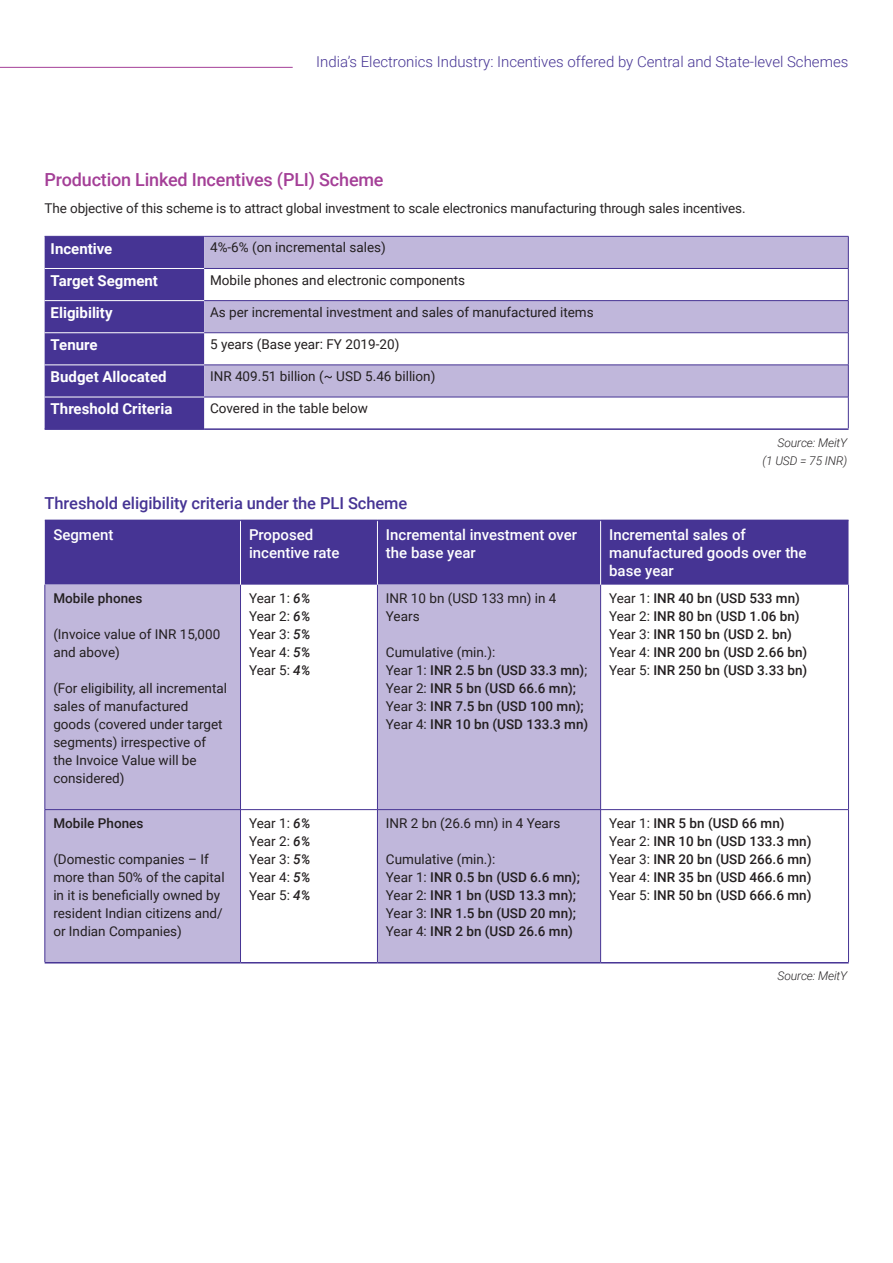
<style>
.page{position:relative;width:893px;height:1263px;background:#fff}
.page>*{position:absolute;margin:0;border:0;box-sizing:border-box;transform-origin:0 0}
.t1{font:500 18px "Roboto";letter-spacing:-.01em;color:#a43f97}
.t2{font:500 16.5px "Roboto";letter-spacing:-.005em;color:#463494}
.t3{font:500 15px/18px "Roboto";color:#fff}
.t4{font:300 15px "Roboto";color:#463494}
.t5{font:700 15px "Roboto";color:#fff}
.t6{font:13.5px/18px "Roboto";color:#231f20}
.t7{font:500 13.5px/18px "Roboto";color:#231f20}
.t8{font:13.5px "Roboto";letter-spacing:-.01em;color:#282526}
.t9{font:italic 300 12px/18px "Roboto";letter-spacing:-.01em;color:#282526;text-align:right}
.s1{font-weight:500;font-style:italic}
.s2{font-weight:400}
</style>
<div class="page">
<hr style="left:0;top:67px;width:293px;height:1px;background:#a43f97">
<div style="left:45px;top:237px;width:159px;height:191px;background:#463494"></div>
<svg style="left:204px;top:237px;width:644px;height:160px;fill:#c0b7db"></svg>
<hr style="left:204px;top:268px;width:644px;height:1px;background:#463494">
<hr style="left:204px;top:300px;width:644px;height:1px;background:#463494">
<hr style="left:204px;top:332px;width:644px;height:1px;background:#463494">
<hr style="left:204px;top:365px;width:644px;height:1px;background:#463494">
<hr style="left:204px;top:397px;width:644px;height:1px;background:#463494">
<hr style="left:45px;top:236px;width:159px;height:1px;background:#463494">
<hr style="left:204px;top:236px;width:644px;height:1px;background:#463494">
<hr style="left:45px;top:428px;width:159px;height:2px;background:#463494">
<hr style="left:204px;top:428px;width:644px;height:2px;background:#463494">
<hr style="left:848px;top:237px;width:1px;height:31px;background:#463494">
<hr style="left:848px;top:269px;width:1px;height:31px;background:#463494">
<hr style="left:848px;top:301px;width:1px;height:32px;background:#463494">
<hr style="left:848px;top:333px;width:1px;height:32px;background:#463494">
<hr style="left:848px;top:365px;width:1px;height:32px;background:#463494">
<hr style="left:848px;top:397px;width:1px;height:31px;background:#463494">
<hr style="left:45px;top:268px;width:159px;height:1px;background:#fff">
<hr style="left:45px;top:300px;width:159px;height:1px;background:#fff">
<hr style="left:45px;top:332px;width:159px;height:1px;background:#fff">
<hr style="left:45px;top:365px;width:159px;height:1px;background:#fff">
<hr style="left:45px;top:397px;width:159px;height:1px;background:#fff">
<div style="left:45px;top:521px;width:803px;height:64px;background:#463494"></div>
<svg style="left:46px;top:585px;width:554px;height:377px;fill:#c0b7db"></svg>
<hr style="left:45px;top:585px;width:1px;height:224px;background:#463494">
<hr style="left:240px;top:585px;width:1px;height:224px;background:#463494">
<hr style="left:377px;top:585px;width:1px;height:224px;background:#463494">
<hr style="left:600px;top:585px;width:1px;height:224px;background:#463494">
<hr style="left:848px;top:585px;width:1px;height:224px;background:#463494">
<hr style="left:45px;top:809px;width:195px;height:1px;background:#463494">
<hr style="left:45px;top:810px;width:1px;height:152px;background:#463494">
<hr style="left:240px;top:809px;width:137px;height:1px;background:#463494">
<hr style="left:240px;top:810px;width:1px;height:152px;background:#463494">
<hr style="left:377px;top:809px;width:224px;height:1px;background:#463494">
<hr style="left:377px;top:810px;width:1px;height:152px;background:#463494">
<hr style="left:601px;top:809px;width:248px;height:1px;background:#463494">
<hr style="left:600px;top:810px;width:1px;height:152px;background:#463494">
<hr style="left:848px;top:810px;width:1px;height:152px;background:#463494">
<hr style="left:45px;top:520px;width:195px;height:1px;background:#463494">
<hr style="left:240px;top:520px;width:137px;height:1px;background:#463494">
<hr style="left:377px;top:520px;width:224px;height:1px;background:#463494">
<hr style="left:601px;top:520px;width:247px;height:1px;background:#463494">
<hr style="left:45px;top:962px;width:195px;height:1px;background:#463494">
<hr style="left:240px;top:962px;width:137px;height:1px;background:#463494">
<hr style="left:377px;top:962px;width:224px;height:1px;background:#463494">
<hr style="left:601px;top:962px;width:248px;height:1px;background:#463494">
<hr style="left:240px;top:521px;width:1px;height:64px;background:#fff">
<hr style="left:377px;top:521px;width:1px;height:64px;background:#fff">
<hr style="left:600px;top:521px;width:1px;height:64px;background:#fff">
<p class="t4" style="left:316px;top:51px;width:534px">India’s Electronics Industry: Incentives offered by Central and State-level Schemes</p>
<h1 class="t1" style="left:45px;top:167px;width:340px">Production Linked Incentives (PLI) Scheme</h1>
<p class="t8" style="left:45px;top:198px;width:702px">The objective of this scheme is to attract global investment to scale electronics manufacturing through sales incentives.</p>
<p class="t5" style="left:51px;top:238px;width:63px">Incentive</p>
<p class="t6" style="left:210px;top:238px;width:177px">4%-6% (on incremental sales)</p>
<p class="t5" style="left:51px;top:270px;width:109px">Target Segment</p>
<p class="t6" style="left:210px;top:270px;width:257px">Mobile phones and electronic components</p>
<p class="t5" style="left:51px;top:302px;width:63px">Eligibility</p>
<p class="t6" style="left:210px;top:302px;width:385px">As per incremental investment and sales of manufactured items</p>
<p class="t5" style="left:51px;top:334px;width:48px">Tenure</p>
<p class="t6" style="left:210px;top:335px;width:191px">5 years (Base year: FY 2019-20)</p>
<p class="t5" style="left:51px;top:366px;width:117px">Budget Allocated</p>
<p class="t6" style="left:210px;top:367px;width:227px">INR 409.51 billion (~ USD 5.46 billion)</p>
<p class="t5" style="left:51px;top:398px;width:123px">Threshold Criteria</p>
<p class="t6" style="left:210px;top:399px;width:159px">Covered in the table below</p>
<p class="t2" style="left:45px;top:492px;width:364px">Threshold eligibility criteria under the PLI Scheme</p>
<p class="t9" style="left:763px;top:433px;width:86px">Source: MeitY<br>(1 USD = 75 INR)</p>
<p class="t3" style="left:53px;top:525px;width:62px">Segment</p>
<p class="t3" style="left:249px;top:525px;width:92px">Proposed incentive rate</p>
<p class="t3" style="left:386px;top:525px;width:193px">Incremental investment over the base year</p>
<p class="t3" style="left:609px;top:525px;width:199px">Incremental sales of manufactured goods over the base year</p>
<p class="t7" style="left:53px;top:589px;width:91px">Mobile phones</p>
<p class="t6" style="left:53px;top:625px;width:168px">(Invoice value of INR 15,000 and above)</p>
<p class="t6" style="left:53px;top:679px;width:175px">(For eligibility, all incremental sales of manufactured goods (covered under target segments) irrespective of the Invoice Value will be considered)</p>
<p class="t6" style="left:249px;top:589px;width:63px;text-align:justify">Year 1: <span class="s1">6% </span>Year 2: <span class="s1">6% </span>Year 3: <span class="s1">5% </span>Year 4: <span class="s1">5% </span>Year 5: <span class="s1">4%</span></p>
<p class="t6" style="left:386px;top:589px;width:172px">INR 10 bn (USD 133 mn) in 4<br>Years</p>
<p class="t7" style="left:609px;top:589px;width:200px"><span class="s2">Year 1:</span> INR 40 bn (USD 533 mn)<br><span class="s2">Year 2:</span> INR 80 bn (USD 1.06 bn)<br><span class="s2">Year 3:</span> INR 150 bn (USD 2. bn)<br><span class="s2">Year 4:</span> INR 200 bn (USD 2.66 bn)<br><span class="s2">Year 5:</span> INR 250 bn (USD 3.33 bn)</p>
<p class="t7" style="left:386px;top:643px;width:204px"><span class="s2">Cumulative (min.):<br>Year 1:</span> INR 2.5 bn (USD 33.3 mn)<span class="s2">;<br>Year 2:</span> INR 5 bn (USD 66.6 mn);<br><span class="s2">Year 3:</span> INR 7.5 bn (USD 100 mn);<br><span class="s2">Year 4:</span> INR 10 bn (USD 133.3 mn)</p>
<p class="t7" style="left:53px;top:814px;width:92px">Mobile Phones</p>
<p class="t6" style="left:53px;top:850px;width:173px">(Domestic companies – If more than 50% of the capital in it is beneficially owned by resident Indian citizens and/ or Indian Companies)</p>
<p class="t6" style="left:249px;top:814px;width:63px;text-align:justify">Year 1: <span class="s1">6% </span>Year 2: <span class="s1">6% </span>Year 3: <span class="s1">5% </span>Year 4: <span class="s1">5% </span>Year 5: <span class="s1">4%</span></p>
<p class="t6" style="left:386px;top:814px;width:176px">INR 2 bn (26.6 mn) in 4 Years</p>
<p class="t7" style="left:386px;top:850px;width:195px"><span class="s2">Cumulative (min.):<br>Year 1:</span> INR 0.5 bn (USD 6.6 mn);<br><span class="s2">Year 2:</span> INR 1 bn (USD 13.3 mn);<br><span class="s2">Year 3:</span> INR 1.5 bn (USD 20 mn);<br><span class="s2">Year 4:</span> INR 2 bn (USD 26.6 mn)</p>
<p class="t7" style="left:609px;top:814px;width:204px"><span class="s2">Year 1:</span> INR 5 bn (USD 66 mn)<br><span class="s2">Year 2:</span> INR 10 bn (USD 133.3 mn)<br><span class="s2">Year 3:</span> INR 20 bn (USD 266.6 mn)<br><span class="s2">Year 4:</span> INR 35 bn (USD 466.6 mn)<br><span class="s2">Year 5:</span> INR 50 bn (USD 666.6 mn)</p>
<p class="t9" style="left:778px;top:966px;width:71px">Source: MeitY</p>
</div>
